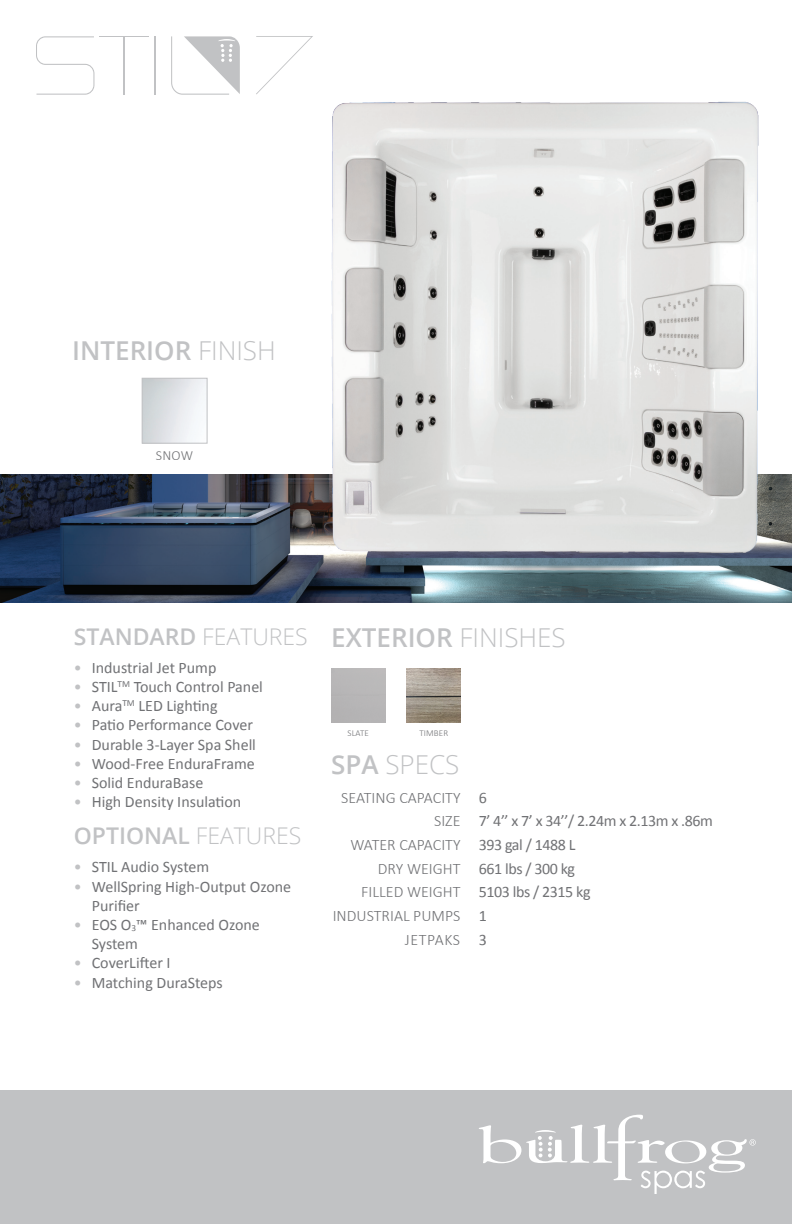
<style>
.page{position:relative;width:792px;height:1224px;background:#fff}
.page>*{position:absolute;margin:0;border:0;box-sizing:border-box;transform-origin:0 0}
.t1{font:600 26px "Open Sans";color:#c1c2c4}
.t2{font:300 26px "Open Sans";color:#c1c2c4}
.t3{font:600 23px "Open Sans";color:#c1c2c4}
.t4{font:16px/19.2px "Calibri";color:#717275}
.t5{font:300 16px/23.7px "Calibri";color:#717275;text-align:right}
.t6{font:16px/23.7px "Calibri";letter-spacing:-.025em;color:#717275}
.t7{font:300 14px "Calibri";color:#717275}
.t8{font:300 9px "Calibri";letter-spacing:.015em;color:#717275}
.s1{font-weight:300}
.s2{color:#c1c2c4}
.s3{font-weight:600}
</style>
<div class="page">
<img style="left:0;top:475px;width:792px;height:128px">
<div style="left:0;top:1090px;width:792px;height:134px;background:#c1c2c4"></div>
<img style="left:407px;top:669px;width:54px;height:54px">
<svg style="left:479px;top:1115px;width:277px;height:79px"></svg>
<img style="left:315px;top:101px;width:465px;height:455px">
<div style="left:142px;top:378px;width:65px;height:65px;border:1px solid #c1c2c4"></div>
<svg style="left:256px;top:36px;width:57px;height:58px"></svg>
<svg style="left:36px;top:36px;width:58px;height:59px"></svg>
<hr style="left:155px;top:36px;width:1px;height:59px;background:#c1c2c4">
<svg style="left:171px;top:36px;width:69px;height:59px"></svg>
<hr style="left:100px;top:36px;width:49px;height:1px;background:#c1c2c4">
<hr style="left:124px;top:37px;width:1px;height:58px;background:#c1c2c4">
<h1 class="t1" style="left:72px;top:332px;width:205px">INTERIOR <span class="s1">FINISH</span></h1>
<p class="t7" style="left:156px;top:447px;width:39px">SNOW</p>
<h2 class="t3" style="left:74px;top:621px;width:236px">STANDARD <span class="s1">FEATURES</span></h2>
<p class="t4" style="left:74px;top:658px;width:144px"><span class="s2">•</span> Industrial Jet Pump</p>
<p class="t4" style="left:74px;top:677px;width:191px"><span class="s2">•</span> STIL<sup>TM</sup> Touch Control Panel</p>
<p class="t4" style="left:74px;top:696px;width:145px"><span class="s2">•</span> Aura<sup>TM</sup> LED Lighting</p>
<p class="t4" style="left:74px;top:716px;width:181px"><span class="s2">•</span> Patio Performance Cover</p>
<p class="t4" style="left:74px;top:735px;width:184px"><span class="s2">•</span> Durable 3-Layer Spa Shell</p>
<p class="t4" style="left:74px;top:754px;width:182px"><span class="s2">•</span> Wood-Free EnduraFrame</p>
<p class="t4" style="left:74px;top:773px;width:131px"><span class="s2">•</span> Solid EnduraBase</p>
<p class="t4" style="left:74px;top:792px;width:169px"><span class="s2">•</span> High Density Insulation</p>
<h2 class="t3" style="left:74px;top:820px;width:229px">OPTIONAL <span class="s1">FEATURES</span></h2>
<p class="t4" style="left:74px;top:858px;width:137px"><span class="s2">•</span> STIL Audio System</p>
<p class="t4" style="left:92px;top:877px;width:201px;text-indent:-18px"><span class="s2">•</span> WellSpring High-Output Ozone<br>Purifier</p>
<p class="t4" style="left:92px;top:915px;width:170px;text-indent:-18px"><span class="s2">•</span> EOS O<sub>3</sub>™ Enhanced Ozone<br>System</p>
<p class="t4" style="left:74px;top:954px;width:98px"><span class="s2">•</span> CoverLifter I</p>
<p class="t4" style="left:74px;top:973px;width:151px"><span class="s2">•</span> Matching DuraSteps</p>
<h1 class="t1" style="left:331px;top:620px;width:236px">EXTERIOR <span class="s1">FINISHES</span></h1>
<p class="t8" style="left:347px;top:727px;width:23px">SLATE</p>
<p class="t8" style="left:419px;top:727px;width:30px">TIMBER</p>
<h1 class="t2" style="left:331px;top:747px;width:130px"><span class="s3">SPA</span> SPECS</h1>
<p class="t5" style="left:333px;top:785px;width:129px">SEATING CAPACITY<br>SIZE<br>WATER CAPACITY<br>DRY WEIGHT<br>FILLED WEIGHT<br>INDUSTRIAL PUMPS<br>JETPAKS</p>
<p class="t6" style="left:479px;top:786px;width:236px">6<br>7’ 4’’ x 7’ x 34’’/ 2.24m x 2.13m x .86m<br>393 gal / 1488 L<br>661 lbs / 300 kg<br>5103 lbs / 2315 kg<br>1<br>3</p>
</div>
